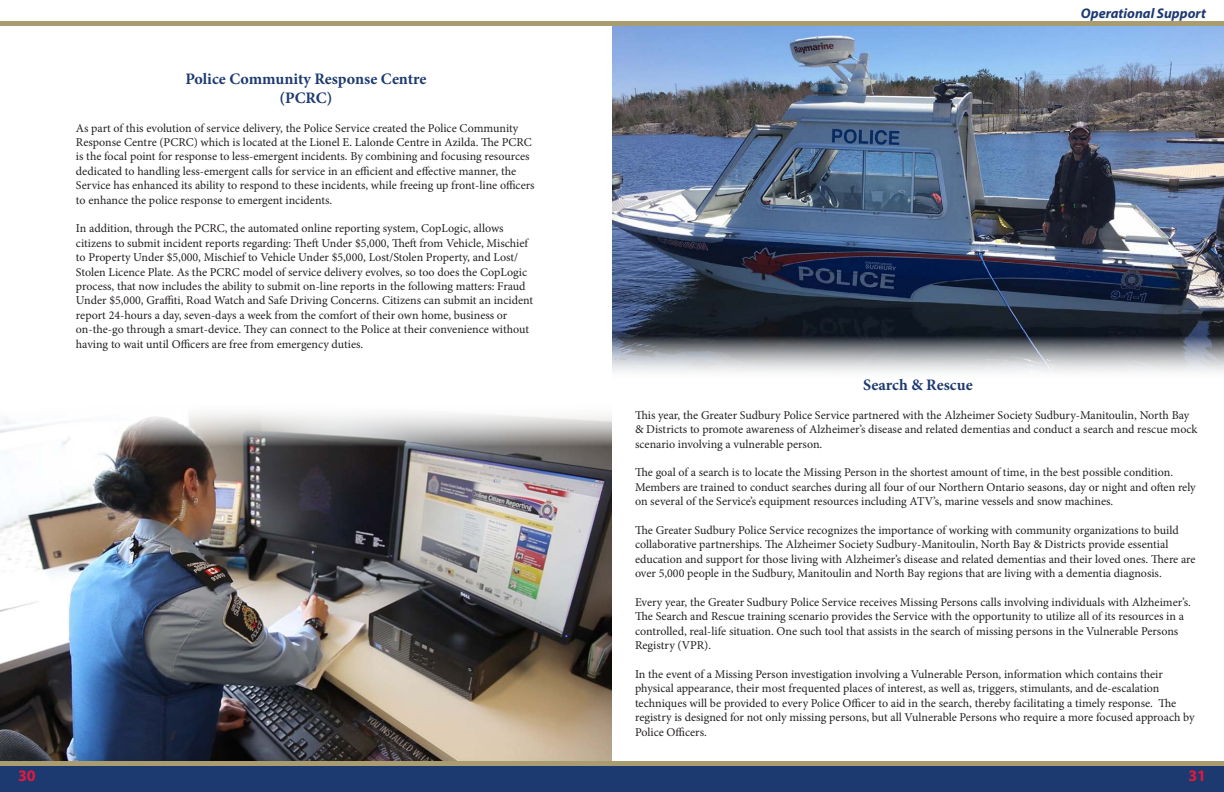
<style>
.page{position:relative;width:1224px;height:792px;background:#fff}
.page>*{position:absolute;margin:0;border:0;box-sizing:border-box;transform-origin:0 0}
.t1{font:700 16px/19.2px "Minion Pro";color:#1d3a70;text-align:center}
.t2{font:700 16px "Myriad Pro";color:#e4183e}
.t3{font:italic 700 14px "Myriad Pro";color:#1d3a70}
.t4{font:12px/14.4px "Minion Pro";color:#231f20}
</style>
<div class="page">
<div style="left:0;top:766px;width:1224px;height:26px;background:#1d3a70"></div>
<div style="left:0;top:761px;width:1224px;height:5px;background:#a99c71"></div>
<div style="left:0;top:21px;width:1224px;height:5px;background:#a99c71"></div>
<img style="left:612px;top:26px;width:612px;height:346px">
<img style="left:0;top:413px;width:612px;height:348px">
<h3 class="t1" style="left:185px;top:69px;width:243px">Police Community Response Centre (PCRC)</h3>
<p class="t4" style="left:76px;top:121px;width:460px">As part of this evolution of service delivery, the Police Service created the Police Community Response Centre (PCRC) which is located at the Lionel E. Lalonde Centre in Azilda. Te PCRC is the focal point for response to less-emergent incidents. By combining and focusing resources dedicated to handling less-emergent calls for service in an efcient and efective manner, the Service has enhanced its ability to respond to these incidents, while freeing up front-line ofcers to enhance the police response to emergent incidents.</p>
<p class="t4" style="left:76px;top:221px;width:459px">In addition, through the PCRC, the automated online reporting system, CopLogic, allows citizens to submit incident reports regarding: Tef Under $5,000, Tef from Vehicle, Mischief to Property Under $5,000, Mischief to Vehicle Under $5,000, Lost/Stolen Property, and Lost/ Stolen Licence Plate. As the PCRC model of service delivery evolves, so too does the CopLogic process, that now includes the ability to submit on-line reports in the following matters: Fraud Under $5,000, Grafti, Road Watch and Safe Driving Concerns. Citizens can submit an incident report 24-hours a day, seven-days a week from the comfort of their own home, business or on-the-go through a smart-device. Tey can connect to the Police at their convenience without having to wait until Ofcers are free from emergency duties.</p>
<h2 class="t3" style="left:1081px;top:4px;width:127px">Operational Support</h2>
<h3 class="t1" style="left:863px;top:375px;width:111px">Search &amp; Rescue</h3>
<p class="t4" style="left:635px;top:408px;width:564px">Tis year, the Greater Sudbury Police Service partnered with the Alzheimer Society Sudbury-Manitoulin, North Bay &amp; Districts to promote awareness of Alzheimer’s disease and related dementias and conduct a search and rescue mock scenario involving a vulnerable person.</p>
<p class="t4" style="left:635px;top:465px;width:562px">Te goal of a search is to locate the Missing Person in the shortest amount of time, in the best possible condition.<br>Members are trained to conduct searches during all four of our Northern Ontario seasons, day or night and ofen rely on several of the Service’s equipment resources including ATV’s, marine vessels and snow machines.</p>
<p class="t4" style="left:635px;top:523px;width:562px">Te Greater Sudbury Police Service recognizes the importance of working with community organizations to build collaborative partnerships. Te Alzheimer Society Sudbury-Manitoulin, North Bay &amp; Districts provide essential education and support for those living with Alzheimer’s disease and related dementias and their loved ones. Tere are over 5,000 people in the Sudbury, Manitoulin and North Bay regions that are living with a dementia diagnosis.</p>
<p class="t4" style="left:635px;top:595px;width:557px">Every year, the Greater Sudbury Police Service receives Missing Persons calls involving individuals with Alzheimer’s.<br>Te Search and Rescue training scenario provides the Service with the opportunity to utilize all of its resources in a controlled, real-life situation. One such tool that assists in the search of missing persons in the Vulnerable Persons Registry (VPR).</p>
<p class="t4" style="left:635px;top:667px;width:561px">In the event of a Missing Person investigation involving a Vulnerable Person, information which contains their physical appearance, their most frequented places of interest, as well as, triggers, stimulants, and de-escalation techniques will be provided to every Police Ofcer to aid in the search, thereby facilitating a timely response. Te registry is designed for not only missing persons, but all Vulnerable Persons who require a more focused approach by Police Ofcers.</p>
<h1 class="t2" style="left:18px;top:765px;width:19px">30</h1>
<h1 class="t2" style="left:1188px;top:765px;width:19px">31</h1>
</div>
